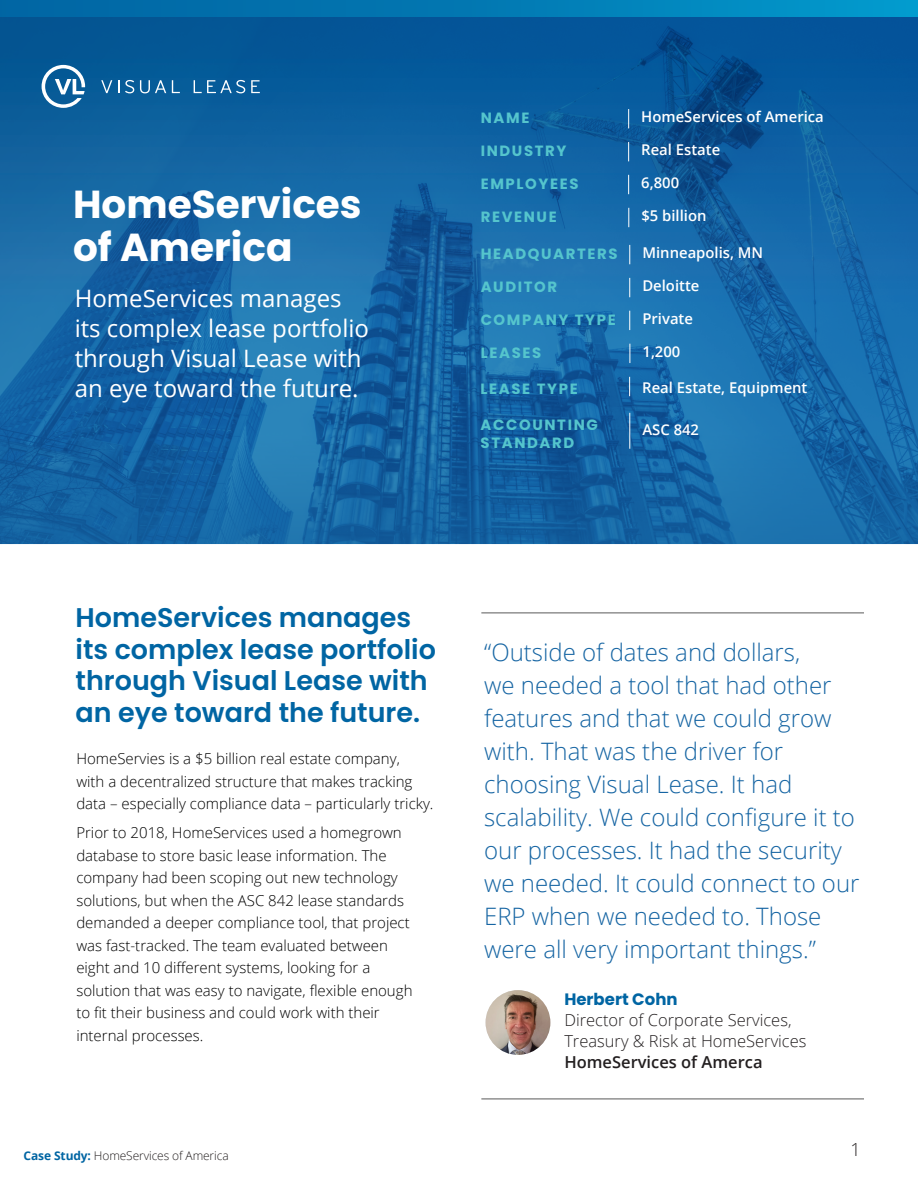
<style>
.page{position:relative;width:918px;height:1188px;background:#fff}
.page>*{position:absolute;margin:0;border:0;box-sizing:border-box;transform-origin:0 0}
.t1{font:700 39px/43.5px "Poppins";color:#fff}
.t2{font:600 27px/31.5px "Poppins";color:#0065a3}
.t3{font:300 24px/33px "Open Sans";color:#1665a3}
.t4{font:24px/30px "Open Sans";color:#fff}
.t5{font:300 18px "Open Sans";color:#231f20}
.t6{font:300 16.5px/21px "Open Sans";color:#231f20}
.t7{font:300 15px/22.5px "Open Sans";color:#000}
.t8{font:600 14.85px "Open Sans";color:#fff}
.t9{font:700 14.85px/17.9px "Poppins";letter-spacing:.11em;color:#55c5cd}
.t10{font:300 12px "Open Sans";letter-spacing:-.01em;color:#231f20}
.s1{font-weight:700;color:#0065a3}
.s2{font-family:"Poppins";font-weight:700;color:#0065a3}
.s3{font-weight:600}
</style>
<div class="page">
<img style="left:0;top:16px;width:918px;height:528px">
<div style="left:0;top:0;width:918px;height:16px;background:linear-gradient(to right,#01609f,#0297ca)"></div>
<svg style="left:628px;top:109px;width:1px;height:19px"></svg>
<svg style="left:629px;top:245px;width:1px;height:19px"></svg>
<svg style="left:628px;top:208px;width:1px;height:19px"></svg>
<svg style="left:630px;top:344px;width:1px;height:19px"></svg>
<hr style="left:629px;top:413px;width:1px;height:36px;background:#fff">
<svg style="left:628px;top:142px;width:1px;height:19px"></svg>
<svg style="left:629px;top:278px;width:1px;height:19px"></svg>
<svg style="left:628px;top:175px;width:1px;height:19px"></svg>
<svg style="left:629px;top:311px;width:1px;height:19px"></svg>
<svg style="left:629px;top:377px;width:1px;height:19px"></svg>
<hr style="left:481px;top:613px;width:383px;height:1px;background:#595959">
<hr style="left:481px;top:1099px;width:383px;height:1px;background:#595959">
<img style="left:486px;top:990px;width:64px;height:65px;border-radius:32px">
<svg style="left:251px;top:80px;width:9px;height:13px"></svg>
<svg style="left:172px;top:80px;width:8px;height:13px"></svg>
<svg style="left:125px;top:80px;width:9px;height:13px"></svg>
<svg style="left:118px;top:80px;width:1px;height:13px"></svg>
<svg style="left:101px;top:80px;width:11px;height:13px"></svg>
<svg style="left:140px;top:80px;width:26px;height:13px"></svg>
<svg style="left:194px;top:80px;width:51px;height:13px"></svg>
<svg style="left:24px;top:48px;width:67px;height:60px"></svg>
<p class="t1" style="left:73px;top:183px;width:290px">HomeServices of America</p>
<p class="t4" style="left:75px;top:283px;width:296px">HomeServices manages its complex lease portfolio</p>
<p class="t4" style="left:75px;top:343px;width:288px">through Visual Lease with</p>
<p class="t4" style="left:75px;top:373px;width:285px">an eye toward the future.</p>
<p class="t9" style="left:481px;top:109px;width:50px">NAME</p>
<p class="t8" style="left:641px;top:107px;width:184px">HomeServices of America</p>
<p class="t9" style="left:481px;top:142px;width:87px">INDUSTRY</p>
<p class="t8" style="left:641px;top:140px;width:81px">Real Estate</p>
<p class="t9" style="left:481px;top:175px;width:99px">EMPLOYEES</p>
<p class="t8" style="left:641px;top:173px;width:39px">6,800</p>
<p class="t9" style="left:481px;top:208px;width:78px">REVENUE</p>
<p class="t8" style="left:641px;top:206px;width:67px">$5 billion</p>
<p class="t9" style="left:481px;top:245px;width:139px">HEADQUARTERS</p>
<p class="t8" style="left:642px;top:243px;width:122px">Minneapolis, MN</p>
<p class="t9" style="left:481px;top:278px;width:78px">AUDITOR</p>
<p class="t8" style="left:642px;top:276px;width:59px">Deloitte</p>
<p class="t9" style="left:481px;top:311px;width:137px">COMPANY TYPE</p>
<p class="t8" style="left:642px;top:308px;width:52px">Private</p>
<p class="t9" style="left:481px;top:344px;width:62px">LEASES</p>
<p class="t8" style="left:643px;top:341px;width:39px">1,200</p>
<p class="t9" style="left:481px;top:380px;width:99px">LEASE TYPE</p>
<p class="t8" style="left:642px;top:378px;width:167px">Real Estate, Equipment</p>
<p class="t9" style="left:481px;top:416px;width:119px">ACCOUNTING<br>STANDARD</p>
<p class="t8" style="left:642px;top:420px;width:58px">ASC 842</p>
<p class="t2" style="left:76px;top:602px;width:362px">HomeServices manages its complex lease portfolio through Visual Lease with an eye toward the future.</p>
<p class="t7" style="left:76px;top:747px;width:359px">HomeServies is a $5 billion real estate company,<br>with a decentralized structure that makes tracking data – especially compliance data – particularly tricky.</p>
<p class="t7" style="left:76px;top:821px;width:338px">Prior to 2018, HomeServices used a homegrown database to store basic lease information. The company had been scoping out new technology solutions, but when the ASC 842 lease standards demanded a deeper compliance tool, that project was fast-tracked. The team evaluated between eight and 10 different systems, looking for a solution that was easy to navigate, flexible enough to fit their business and could work with their internal processes.</p>
<p class="t10" style="left:24px;top:1147px;width:207px"><span class="s1">Case Study:</span> HomeServices of America</p>
<p class="t3" style="left:484px;top:635px;width:377px">“Outside of dates and dollars,<br>we needed a tool that had other features and that we could grow with. That was the driver for choosing Visual Lease. It had scalability. We could configure it to our processes. It had the security we needed. It could connect to our<br>ERP when we needed to. Those were all very important things.”</p>
<p class="t6" style="left:564px;top:989px;width:244px"><span class="s2">Herbert Cohn<br></span>Director of Corporate Services,<br>Treasury &amp; Risk at HomeServices<br><span class="s3">HomeServices of Amerca</span></p>
<p class="t5" style="left:851px;top:1138px;width:12px">1</p>
</div>
